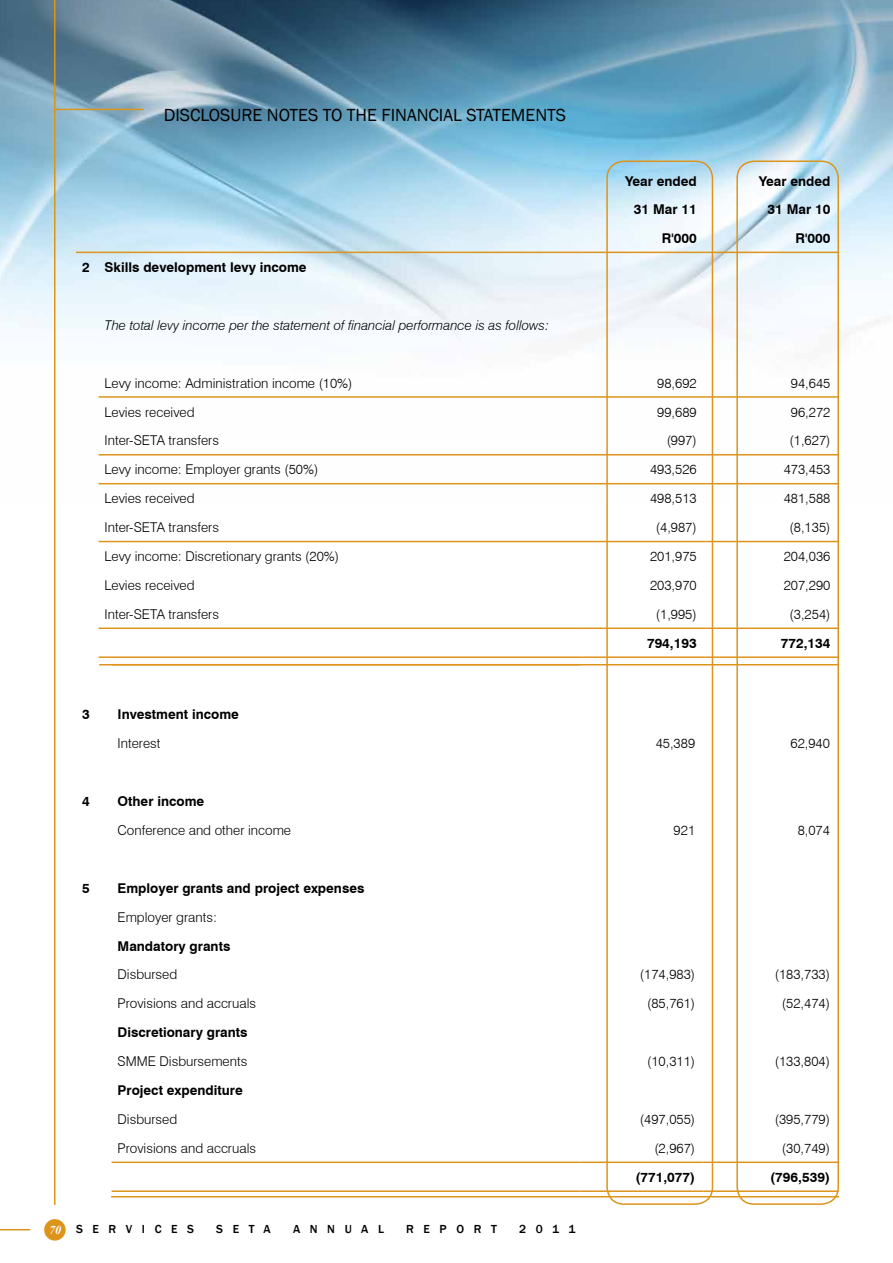
<style>
.page{position:relative;width:893px;height:1263px;background:#fff}
.page>*{position:absolute;margin:0;border:0;box-sizing:border-box;transform-origin:0 0}
.t1{font:18px "Franklin Gothic";color:#000}
.t2{font:300 13.5px "Swiss 721 BT";color:#000}
.t3{font:700 13.5px "Swiss 721 BT";color:#000}
.t4{font:italic 300 13.5px "Swiss 721 BT";color:#000}
.t5{font:500 12px "Franklin Gothic";letter-spacing:.8em;color:#000}
.t6{font:italic 700 12px "Times New Roman";color:#fff}
</style>
<div class="page">
<img style="left:0;top:0;width:893px;height:503px">
<hr style="left:54px;top:0;width:2px;height:1205px;background:#dd941b">
<hr style="left:0;top:1229px;width:30px;height:1px;background:#dd941b">
<hr style="left:55px;top:109px;width:89px;height:1px;background:#dd941b">
<div style="left:44px;top:1219px;width:22px;height:21px;background:#dd941b;border-radius:50%"></div>
<hr style="left:99px;top:396px;width:483px;height:2px;background:#dd941b">
<hr style="left:582px;top:396px;width:123px;height:2px;background:#dd941b">
<hr style="left:705px;top:396px;width:134px;height:2px;background:#dd941b">
<hr style="left:99px;top:454px;width:483px;height:1px;background:#dd941b">
<hr style="left:582px;top:454px;width:123px;height:1px;background:#dd941b">
<hr style="left:705px;top:454px;width:134px;height:1px;background:#dd941b">
<hr style="left:99px;top:483px;width:483px;height:1px;background:#dd941b">
<hr style="left:582px;top:483px;width:123px;height:1px;background:#dd941b">
<hr style="left:705px;top:483px;width:134px;height:1px;background:#dd941b">
<hr style="left:99px;top:541px;width:483px;height:1px;background:#dd941b">
<hr style="left:582px;top:541px;width:123px;height:1px;background:#dd941b">
<hr style="left:705px;top:541px;width:134px;height:1px;background:#dd941b">
<hr style="left:99px;top:627px;width:483px;height:2px;background:#dd941b">
<hr style="left:582px;top:627px;width:123px;height:2px;background:#dd941b">
<hr style="left:705px;top:627px;width:134px;height:2px;background:#dd941b">
<hr style="left:99px;top:656px;width:483px;height:2px;background:#dd941b">
<hr style="left:582px;top:656px;width:123px;height:2px;background:#dd941b">
<hr style="left:705px;top:656px;width:134px;height:2px;background:#dd941b">
<svg style="left:76px;top:252px;width:23px;height:1px"></svg>
<hr style="left:99px;top:252px;width:483px;height:1px;background:#dd941b">
<hr style="left:582px;top:252px;width:123px;height:1px;background:#dd941b">
<hr style="left:705px;top:252px;width:134px;height:1px;background:#dd941b">
<hr style="left:112px;top:1161px;width:468px;height:2px;background:#dd941b">
<hr style="left:580px;top:1161px;width:124px;height:2px;background:#dd941b">
<hr style="left:704px;top:1161px;width:134px;height:2px;background:#dd941b">
<hr style="left:112px;top:1190px;width:468px;height:2px;background:#dd941b">
<hr style="left:580px;top:1190px;width:124px;height:2px;background:#dd941b">
<hr style="left:704px;top:1190px;width:134px;height:2px;background:#dd941b">
<div style="left:606px;top:161px;width:107px;height:1044px;border:2px solid #dd941b;border-radius:17px"></div>
<div style="left:736px;top:161px;width:103px;height:1044px;border:2px solid #dd941b;border-radius:17px"></div>
<hr style="left:99px;top:664px;width:740px;height:1px;background:#dd941b">
<hr style="left:111px;top:1196px;width:728px;height:1px;background:#dd941b">
<h1 class="t1" style="left:164px;top:104px;width:48px">DISCLOSURE</h1>
<h1 class="t1" style="left:267px;top:104px;width:23px">NOTES</h1>
<h1 class="t1" style="left:323px;top:104px;width:84px">TO THE FINAN</h1>
<h1 class="t1" style="left:428px;top:104px;width:58px">CIAL STATE</h1>
<h1 class="t1" style="left:511px;top:104px;width:26px">MENTS</h1>
<p class="t3" style="left:82px;top:259px;width:226px">2 Skills development levy income</p>
<p class="t4" style="left:105px;top:317px;width:446px">The total levy income per the statement of financial performance is as follows:</p>
<p class="t3" style="left:625px;top:173px;width:73px">Year ended</p>
<p class="t3" style="left:759px;top:173px;width:73px">Year ended</p>
<p class="t3" style="left:634px;top:201px;width:64px">31 Mar 11</p>
<p class="t3" style="left:768px;top:201px;width:64px">31 Mar 10</p>
<p class="t3" style="left:662px;top:230px;width:36px">R'000</p>
<p class="t3" style="left:795px;top:230px;width:36px">R'000</p>
<p class="t2" style="left:105px;top:375px;width:249px">Levy income: Administration income (10%)</p>
<p class="t2" style="left:657px;top:375px;width:41px">98,692</p>
<p class="t2" style="left:791px;top:375px;width:41px">94,645</p>
<p class="t2" style="left:105px;top:403px;width:92px">Levies received</p>
<p class="t2" style="left:657px;top:403px;width:41px">99,689</p>
<p class="t2" style="left:791px;top:403px;width:41px">96,272</p>
<p class="t2" style="left:105px;top:432px;width:116px">Inter-SETA transfers</p>
<p class="t2" style="left:667px;top:432px;width:32px">(997)</p>
<p class="t2" style="left:790px;top:432px;width:42px">(1,627)</p>
<p class="t2" style="left:105px;top:461px;width:215px">Levy income: Employer grants (50%)</p>
<p class="t2" style="left:650px;top:461px;width:48px">493,526</p>
<p class="t2" style="left:784px;top:461px;width:48px">473,453</p>
<p class="t2" style="left:105px;top:490px;width:92px">Levies received</p>
<p class="t2" style="left:650px;top:490px;width:48px">498,513</p>
<p class="t2" style="left:784px;top:490px;width:48px">481,588</p>
<p class="t2" style="left:105px;top:519px;width:116px">Inter-SETA transfers</p>
<p class="t2" style="left:656px;top:519px;width:42px">(4,987)</p>
<p class="t2" style="left:790px;top:519px;width:42px">(8,135)</p>
<p class="t2" style="left:105px;top:548px;width:236px">Levy income: Discretionary grants (20%)</p>
<p class="t2" style="left:650px;top:548px;width:48px">201,975</p>
<p class="t2" style="left:784px;top:548px;width:48px">204,036</p>
<p class="t2" style="left:105px;top:577px;width:92px">Levies received</p>
<p class="t2" style="left:650px;top:577px;width:48px">203,970</p>
<p class="t2" style="left:784px;top:577px;width:48px">207,290</p>
<p class="t2" style="left:105px;top:606px;width:116px">Inter-SETA transfers</p>
<p class="t2" style="left:656px;top:606px;width:42px">(1,995)</p>
<p class="t2" style="left:790px;top:606px;width:42px">(3,254)</p>
<p class="t3" style="left:647px;top:635px;width:51px">794,193</p>
<p class="t3" style="left:781px;top:635px;width:51px">772,134</p>
<p class="t3" style="left:82px;top:706px;width:9px">3</p>
<p class="t3" style="left:118px;top:706px;width:123px">I nvestment income</p>
<p class="t2" style="left:118px;top:735px;width:44px">Interest</p>
<p class="t2" style="left:656px;top:735px;width:41px">45,389</p>
<p class="t2" style="left:790px;top:735px;width:41px">62,940</p>
<p class="t3" style="left:82px;top:793px;width:9px">4</p>
<p class="t3" style="left:118px;top:793px;width:88px">Other income</p>
<p class="t2" style="left:118px;top:822px;width:175px">Conference and other income</p>
<p class="t2" style="left:674px;top:822px;width:23px">921</p>
<p class="t2" style="left:798px;top:822px;width:34px">8,074</p>
<p class="t3" style="left:82px;top:880px;width:9px">5</p>
<p class="t3" style="left:118px;top:880px;width:248px">Employer grants and project expenses</p>
<p class="t2" style="left:118px;top:909px;width:101px">Employer grants:</p>
<p class="t3" style="left:118px;top:937px;width:114px">Mandatory grants</p>
<p class="t2" style="left:118px;top:966px;width:61px">Disbursed</p>
<p class="t2" style="left:640px;top:966px;width:57px">(174,983)</p>
<p class="t2" style="left:775px;top:966px;width:57px">(183,733)</p>
<p class="t2" style="left:118px;top:995px;width:140px">Provisions and accruals</p>
<p class="t2" style="left:647px;top:995px;width:50px">(85,761)</p>
<p class="t2" style="left:782px;top:995px;width:50px">(52,474)</p>
<p class="t3" style="left:118px;top:1024px;width:131px">Discretionary grants</p>
<p class="t2" style="left:118px;top:1053px;width:131px">SMME Disbursements</p>
<p class="t2" style="left:647px;top:1053px;width:50px">(10,311)</p>
<p class="t2" style="left:775px;top:1053px;width:57px">(133,804)</p>
<p class="t3" style="left:118px;top:1082px;width:127px">Project expenditure</p>
<p class="t2" style="left:118px;top:1111px;width:61px">Disbursed</p>
<p class="t2" style="left:640px;top:1111px;width:57px">(497,055)</p>
<p class="t2" style="left:775px;top:1111px;width:57px">(395,779)</p>
<p class="t2" style="left:118px;top:1140px;width:140px">Provisions and accruals</p>
<p class="t2" style="left:654px;top:1140px;width:42px">(2,967)</p>
<p class="t2" style="left:782px;top:1140px;width:50px">(30,749)</p>
<p class="t3" style="left:635px;top:1169px;width:61px">(771,077)</p>
<p class="t3" style="left:770px;top:1169px;width:61px">(796,539)</p>
<p class="t6" style="left:49px;top:1221px;width:13px">70</p>
<p class="t5" style="left:76px;top:1222px;width:120px">SERVICES</p>
<p class="t5" style="left:216px;top:1222px;width:56px">SETA</p>
<p class="t5" style="left:293px;top:1222px;width:92px">ANNUAL</p>
<p class="t5" style="left:406px;top:1222px;width:92px">REPORT</p>
<p class="t5" style="left:519px;top:1222px;width:58px">2011</p>
</div>
